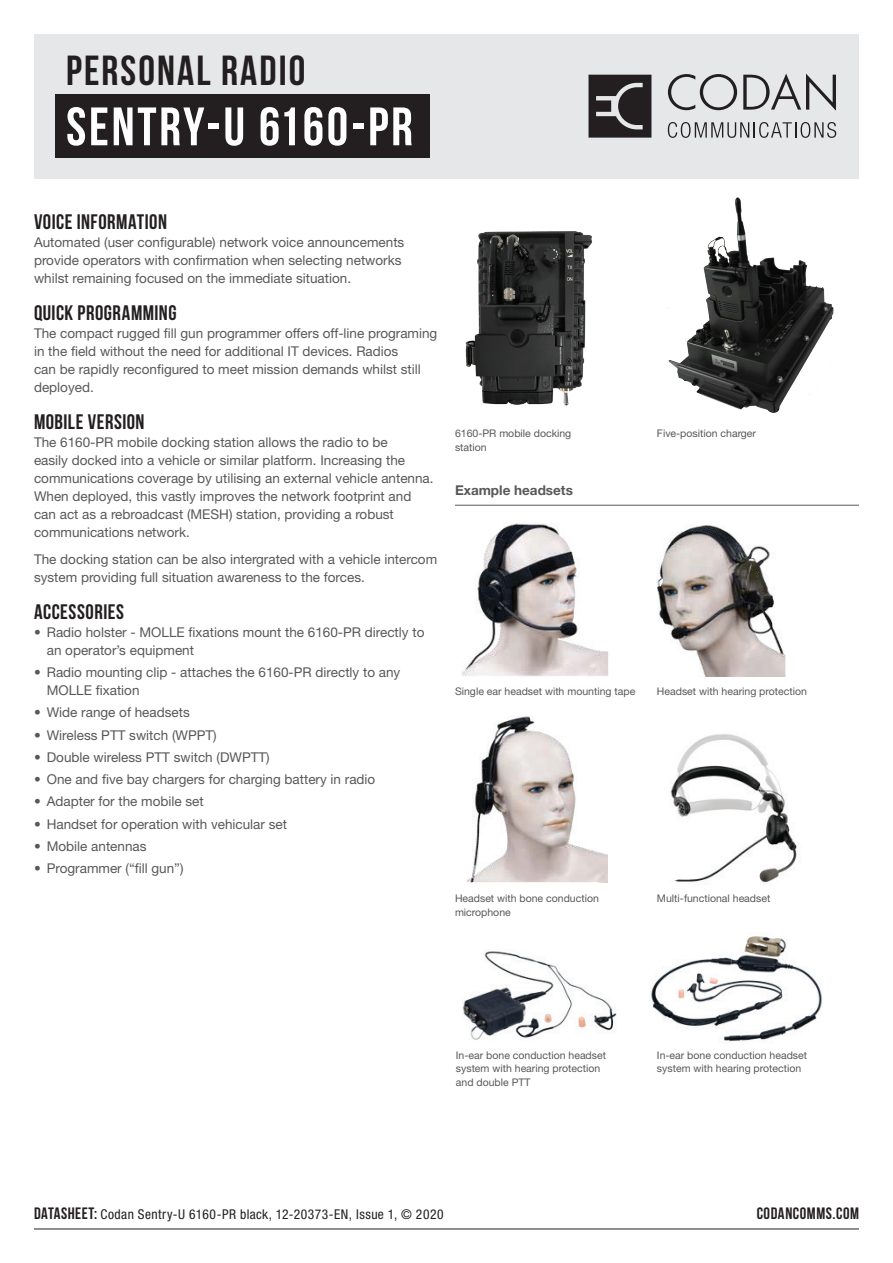
<style>
.page{position:relative;width:893px;height:1263px;background:#fff}
.page>*{position:absolute;margin:0;border:0;box-sizing:border-box;transform-origin:0 0}
.t1{font:54px "Bebas Neue";letter-spacing:.05em;color:#fff}
.t2{font:42px "Bebas Neue";letter-spacing:.05em;color:#231f20}
.t3{font:21px "Bebas Neue";letter-spacing:.02em;color:#231f20}
.t4{font:16.5px "Bebas Neue";letter-spacing:.035em;color:#231f20}
.t5{font:13.5px/18px "Helvetica Neue LT Std";color:#57585a}
.t6{font:condensed 13.5px "Helvetica Neue LT Std";letter-spacing:.035em;color:#231f20}
.t7{font:700 13.5px "Helvetica Neue LT Std";color:#57585a}
.t8{font:10.5px/13.5px "Helvetica Neue LT Std";color:#57585a}
.s1{font-family:"Bebas Neue";font-stretch:normal;font-size:16.5px}
</style>
<div class="page">
<div style="left:34px;top:34px;width:825px;height:145px;background:#e6e7e9"></div>
<hr style="left:34px;top:1228px;width:825px;height:1px;background:#231f20">
<svg style="left:668px;top:122px;width:168px;height:16px"></svg>
<svg style="left:668px;top:74px;width:69px;height:36px"></svg>
<svg style="left:743px;top:74px;width:93px;height:37px"></svg>
<svg style="left:588px;top:75px;width:63px;height:63px;background:#403d3e"></svg>
<img style="left:461px;top:523px;width:147px;height:153px">
<img style="left:467px;top:716px;width:133px;height:166px">
<img style="left:670px;top:734px;width:127px;height:149px">
<img style="left:600px;top:852px;width:7px;height:30px">
<img style="left:462px;top:950px;width:155px;height:90px">
<img style="left:657px;top:525px;width:128px;height:152px">
<img style="left:649px;top:936px;width:174px;height:106px">
<img style="left:668px;top:197px;width:166px;height:216px">
<img style="left:465px;top:231px;width:127px;height:175px">
<hr style="left:455px;top:505px;width:404px;height:1px;background:#57585a">
<div style="left:55px;top:94px;width:374px;height:63px;background:#231f20"></div>
<h2 class="t2" style="left:66px;top:47px;width:241px">PERSONAL RADIO</h2>
<h1 class="t1" style="left:66px;top:97px;width:348px">SENTRY-U 6160-PR</h1>
<h3 class="t3" style="left:34px;top:211px;width:135px">VOICE INFORMATION</h3>
<p class="t5" style="left:34px;top:233px;width:372px">Automated (user configurable) network voice announcements provide operators with confirmation when selecting networks whilst remaining focused on the immediate situation.</p>
<h3 class="t3" style="left:34px;top:302px;width:144px">QUICK PROGRAMMING</h3>
<p class="t5" style="left:34px;top:324px;width:405px">The compact rugged fill gun programmer offers off-line programing in the field without the need for additional IT devices. Radios<br>can be rapidly reconfigured to meet mission demands whilst still deployed.</p>
<h3 class="t3" style="left:34px;top:411px;width:112px">MOBILE VERSION</h3>
<p class="t5" style="left:34px;top:433px;width:401px">The 6160-PR mobile docking station allows the radio to be<br>easily docked into a vehicle or similar platform. Increasing the communications coverage by utilising an external vehicle antenna.<br>When deployed, this vastly improves the network footprint and can act as a rebroadcast (MESH) station, providing a robust communications network.</p>
<p class="t5" style="left:34px;top:550px;width:405px">The docking station can be also intergrated with a vehicle intercom system providing full situation awareness to the forces.</p>
<h3 class="t3" style="left:34px;top:600px;width:91px">ACCESSORIES</h3>
<p class="t5" style="left:47px;top:623px;width:379px;text-indent:-13px">• Radio holster - MOLLE fixations mount the 6160-PR directly to an operator’s equipment</p>
<p class="t5" style="left:47px;top:663px;width:355px;text-indent:-13px">• Radio mounting clip - attaches the 6160-PR directly to any<br>MOLLE fixation</p>
<p class="t5" style="left:34px;top:703px;width:157px">• Wide range of headsets</p>
<p class="t5" style="left:34px;top:726px;width:184px">• Wireless PTT switch (WPPT)</p>
<p class="t5" style="left:34px;top:748px;width:237px">• Double wireless PTT switch (DWPTT)</p>
<p class="t5" style="left:34px;top:770px;width:343px">• One and five bay chargers for charging battery in radio</p>
<p class="t5" style="left:34px;top:792px;width:171px">• Adapter for the mobile set</p>
<p class="t5" style="left:34px;top:815px;width:255px">• Handset for operation with vehicular set</p>
<p class="t5" style="left:34px;top:837px;width:114px">• Mobile antennas</p>
<p class="t5" style="left:34px;top:859px;width:151px">• Programmer (“fill gun”)</p>
<p class="t8" style="left:455px;top:426px;width:118px">6160-PR mobile docking station</p>
<p class="t7" style="left:455px;top:482px;width:119px">Example headsets</p>
<p class="t8" style="left:455px;top:685px;width:182px">Single ear headset with mounting tape</p>
<p class="t8" style="left:455px;top:892px;width:145px">Headset with bone conduction microphone</p>
<p class="t8" style="left:657px;top:426px;width:101px">Five-position charger</p>
<p class="t8" style="left:657px;top:685px;width:151px">Headset with hearing protection</p>
<p class="t8" style="left:657px;top:892px;width:115px">Multi-functional headset</p>
<p class="t8" style="left:456px;top:1048px;width:152px">In-ear bone conduction headset system with hearing protection and double PTT</p>
<p class="t8" style="left:657px;top:1048px;width:152px">In-ear bone conduction headset system with hearing protection</p>
<p class="t6" style="left:34px;top:1206px;width:411px"><span class="s1">DATASHEET:</span> Codan Sentry-U 6160-PR black, 12-20373-EN, Issue 1, © 2020</p>
<p class="t4" style="left:757px;top:1204px;width:104px">CODANCOMMS.COM</p>
</div>
